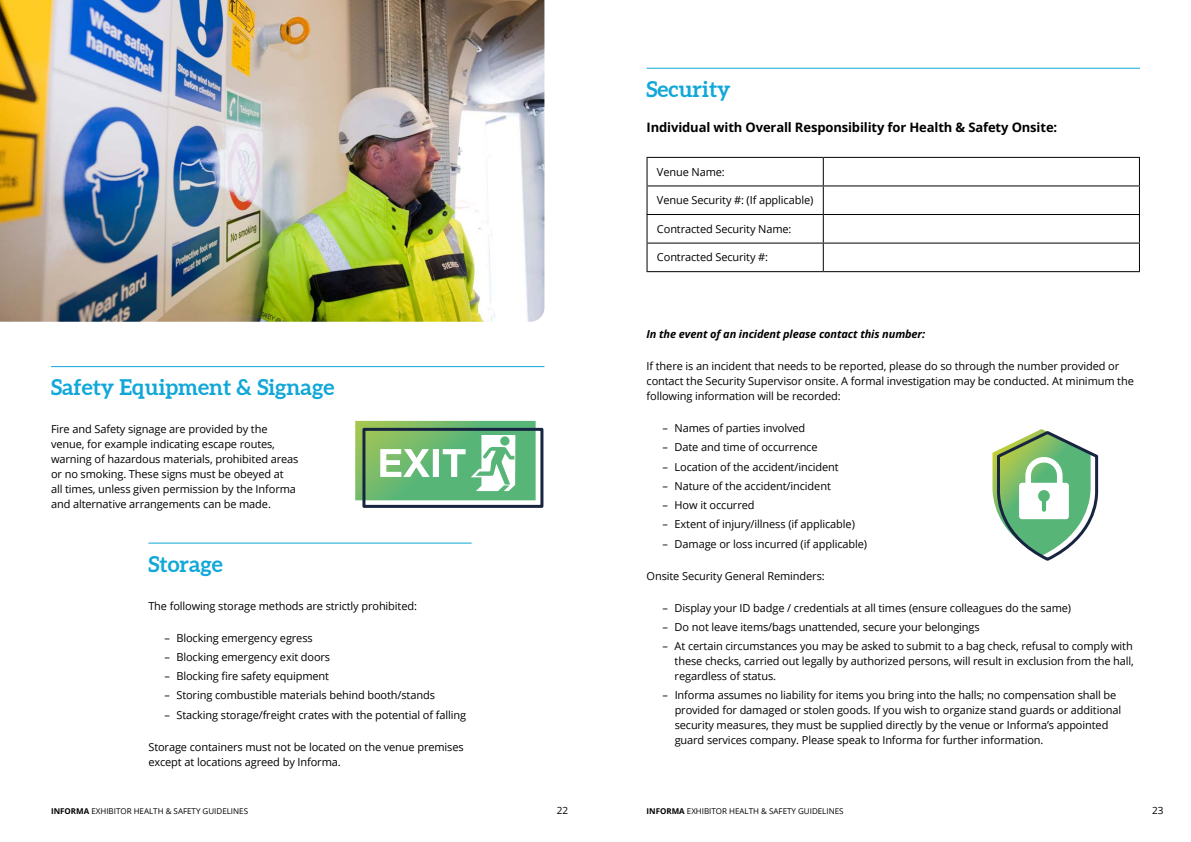
<style>
.page{position:relative;width:1191px;height:842px;background:#fff}
.page>*{position:absolute;margin:0;border:0;box-sizing:border-box;transform-origin:0 0}
.t1{font:700 22px "Aleo";color:#11a7d9}
.t2{font:700 13px "Open Sans";letter-spacing:-.01em;color:#000}
.t3{font:11px/15px "Open Sans";letter-spacing:-.01em;color:#000}
.t4{font:italic 700 11px "Open Sans";letter-spacing:-.01em;color:#000}
.t5{font:10px "Open Sans";color:#000}
.t6{font:8px "Open Sans";color:#000}
.s1{font-weight:700}
</style>
<div class="page">
<hr style="left:51px;top:366px;width:493px;height:1px;background:#11a7d9">
<hr style="left:646px;top:68px;width:494px;height:1px;background:#11a7d9">
<hr style="left:148px;top:543px;width:323px;height:1px;background:#11a7d9">
<img style="left:0;top:0;width:544px;height:322px">
<svg style="left:355px;top:421px;width:189px;height:87px"></svg>
<hr style="left:646px;top:157px;width:177px;height:1px;background:#000">
<hr style="left:823px;top:157px;width:317px;height:1px;background:#000">
<hr style="left:646px;top:185px;width:177px;height:1px;background:#000">
<hr style="left:823px;top:185px;width:317px;height:1px;background:#000">
<hr style="left:646px;top:214px;width:177px;height:1px;background:#000">
<hr style="left:823px;top:214px;width:317px;height:1px;background:#000">
<hr style="left:646px;top:243px;width:177px;height:1px;background:#000">
<svg style="left:646px;top:158px;width:1px;height:113px"></svg>
<hr style="left:823px;top:243px;width:317px;height:1px;background:#000">
<svg style="left:822px;top:158px;width:1px;height:113px"></svg>
<svg style="left:1139px;top:158px;width:1px;height:113px"></svg>
<hr style="left:646px;top:271px;width:177px;height:1px;background:#000">
<hr style="left:823px;top:271px;width:317px;height:1px;background:#000">
<svg style="left:992px;top:429px;width:106px;height:132px"></svg>
<h1 class="t1" style="left:646px;top:76px;width:86px">Security</h1>
<p class="t2" style="left:646px;top:119px;width:412px">Individual with Overall Responsibility for Health &amp; Safety Onsite:</p>
<h1 class="t1" style="left:51px;top:374px;width:285px">Safety Equipment &amp; Signage</h1>
<p class="t3" style="left:51px;top:421px;width:249px">Fire and Safety signage are provided by the venue, for example indicating escape routes, warning of hazardous materials, prohibited areas or no smoking. These signs must be obeyed at<br>all times, unless given permission by the Informa and alternative arrangements can be made.</p>
<h1 class="t1" style="left:148px;top:550px;width:76px">Storage</h1>
<p class="t3" style="left:148px;top:598px;width:270px">The following storage methods are strictly prohibited:</p>
<p class="t3" style="left:164px;top:630px;width:150px">– Blocking emergency egress</p>
<p class="t3" style="left:164px;top:649px;width:167px">– Blocking emergency exit doors</p>
<p class="t3" style="left:164px;top:668px;width:166px">– Blocking fire safety equipment</p>
<p class="t3" style="left:164px;top:688px;width:272px">– Storing combustible materials behind booth/stands</p>
<p class="t3" style="left:164px;top:707px;width:303px">– Stacking storage/freight crates with the potential of falling</p>
<p class="t3" style="left:148px;top:739px;width:317px">Storage containers must not be located on the venue premises except at locations agreed by Informa.</p>
<p class="t3" style="left:657px;top:164px;width:69px">Venue Name:</p>
<p class="t3" style="left:657px;top:192px;width:158px">Venue Security #: (If applicable)</p>
<p class="t3" style="left:657px;top:221px;width:136px">Contracted Security Name:</p>
<p class="t3" style="left:657px;top:250px;width:113px">Contracted Security #:</p>
<p class="t4" style="left:646px;top:326px;width:280px">In the event of an incident please contact this number:</p>
<p class="t3" style="left:646px;top:358px;width:489px">If there is an incident that needs to be reported, please do so through the number provided or contact the Security Supervisor onsite. A formal investigation may be conducted. At minimum the following information will be recorded:</p>
<p class="t3" style="left:662px;top:420px;width:144px">– Names of parties involved</p>
<p class="t3" style="left:662px;top:439px;width:157px">– Date and time of occurrence</p>
<p class="t3" style="left:662px;top:459px;width:178px">– Location of the accident/incident</p>
<p class="t3" style="left:662px;top:478px;width:170px">– Nature of the accident/incident</p>
<p class="t3" style="left:662px;top:497px;width:93px">– How it occurred</p>
<p class="t3" style="left:662px;top:516px;width:194px">– Extent of injury/illness (if applicable)</p>
<p class="t3" style="left:662px;top:536px;width:206px">– Damage or loss incurred (if applicable)</p>
<p class="t3" style="left:646px;top:568px;width:180px">Onsite Security General Reminders:</p>
<p class="t3" style="left:662px;top:600px;width:410px">– Display your ID badge / credentials at all times (ensure colleagues do the same)</p>
<p class="t3" style="left:662px;top:619px;width:319px">– Do not leave items/bags unattended, secure your belongings</p>
<p class="t3" style="left:674px;top:638px;width:461px;text-align:justify;text-indent:-12px">– At certain circumstances you may be asked to submit to a bag check, refusal to comply with these checks, carried out legally by authorized persons, will result in exclusion from the hall, regardless of status.</p>
<p class="t3" style="left:674px;top:688px;width:448px;text-indent:-12px">– Informa assumes no liability for items you bring into the halls; no compensation shall be provided for damaged or stolen goods. If you wish to organize stand guards or additional security measures, they must be supplied directly by the venue or Informa’s appointed guard services company. Please speak to Informa for further information.</p>
<p class="t6" style="left:51px;top:805px;width:198px"><span class="s1">INFORMA</span> EXHIBITOR HEALTH &amp; SAFETY GUIDELINES</p>
<p class="t5" style="left:557px;top:803px;width:13px">22</p>
<p class="t6" style="left:646px;top:805px;width:198px"><span class="s1">INFORMA</span> EXHIBITOR HEALTH &amp; SAFETY GUIDELINES</p>
<p class="t5" style="left:1152px;top:803px;width:13px">23</p>
</div>
